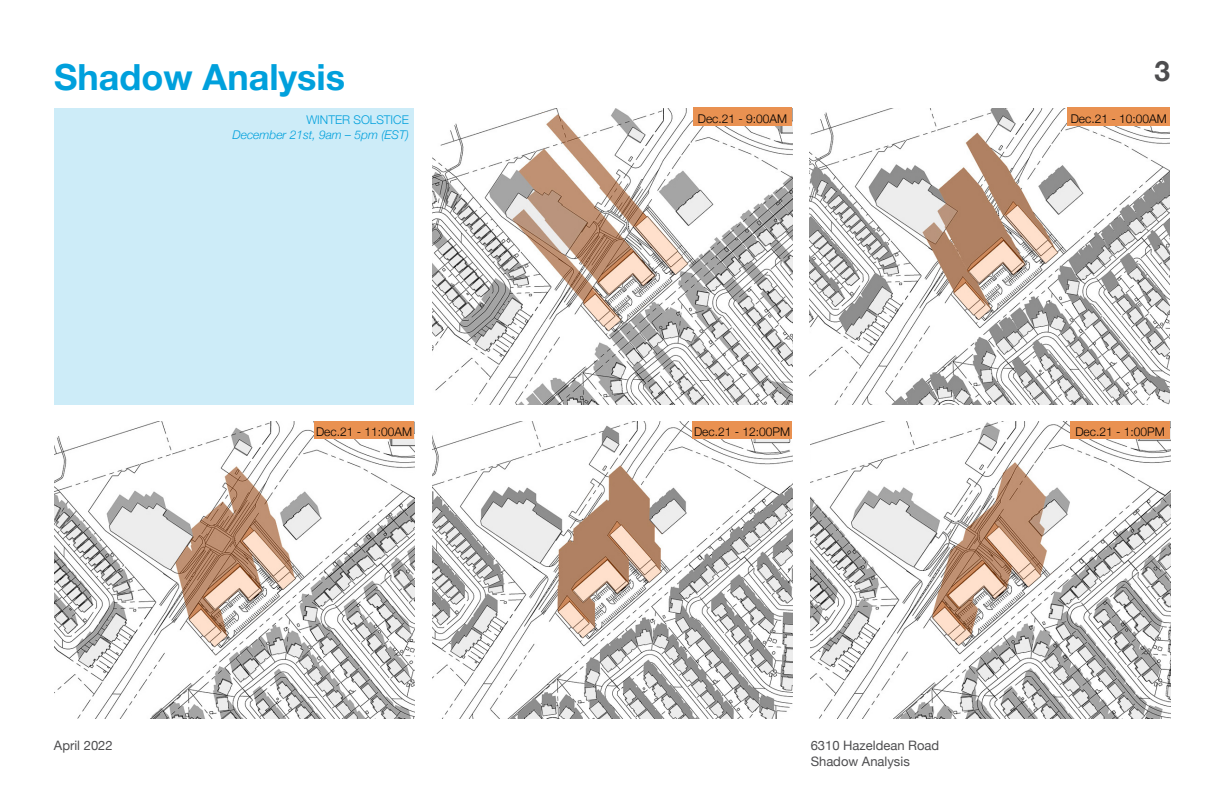
<style>
.page{position:relative;width:1224px;height:792px;background:#fff}
.page>*{position:absolute;margin:0;border:0;box-sizing:border-box;transform-origin:0 0}
.t1{font:700 36px "Helvetica Neue";color:#00a0dc}
.t2{font:700 28px "Helvetica Neue";color:#4d4d4f}
.t3{font:13px/15.6px "Helvetica Neue";color:#4d4d4f}
.t4{font:300 12px "Helvetica Neue";color:#000}
.t5{font:italic 300 12px "Helvetica Neue";color:#00a0dc}
.t6{font:300 12px "Helvetica Neue";color:#00a0dc}
</style>
<div class="page">
<div style="left:54px;top:108px;width:360px;height:297px;background:#cdecf8"></div>
<img style="left:432px;top:108px;width:360px;height:297px">
<img style="left:810px;top:108px;width:360px;height:297px">
<img style="left:54px;top:422px;width:360px;height:297px">
<img style="left:432px;top:421px;width:360px;height:297px">
<img style="left:810px;top:421px;width:360px;height:297px">
<div style="left:693px;top:108px;width:99px;height:18px;background:#e99151"></div>
<div style="left:314px;top:421px;width:100px;height:18px;background:#e99151"></div>
<div style="left:692px;top:421px;width:100px;height:18px;background:#e99151"></div>
<div style="left:1070px;top:421px;width:100px;height:18px;background:#e99151"></div>
<div style="left:1067px;top:108px;width:103px;height:18px;background:#e99151"></div>
<h1 class="t1" style="left:54px;top:63px;width:293px">Shadow Analysis</h1>
<h2 class="t2" style="left:1154px;top:61px;width:17px">3</h2>
<p class="t6" style="left:306px;top:113px;width:104px">WINTER SOLSTICE</p>
<p class="t4" style="left:1071px;top:112px;width:98px">Dec.21 - 10:00AM</p>
<p class="t5" style="left:233px;top:130px;width:178px">December 21st, 9am – 5pm (EST)</p>
<p class="t4" style="left:698px;top:112px;width:91px">Dec.21 - 9:00AM</p>
<p class="t4" style="left:316px;top:425px;width:98px">Dec.21 - 11:00AM</p>
<p class="t4" style="left:694px;top:425px;width:98px">Dec.21 - 12:00PM</p>
<p class="t4" style="left:1075px;top:425px;width:91px">Dec.21 - 1:00PM</p>
<p class="t3" style="left:54px;top:739px;width:60px">April 2022</p>
<p class="t3" style="left:811px;top:739px;width:130px">6310 Hazeldean Road<br>Shadow Analysis</p>
</div>
